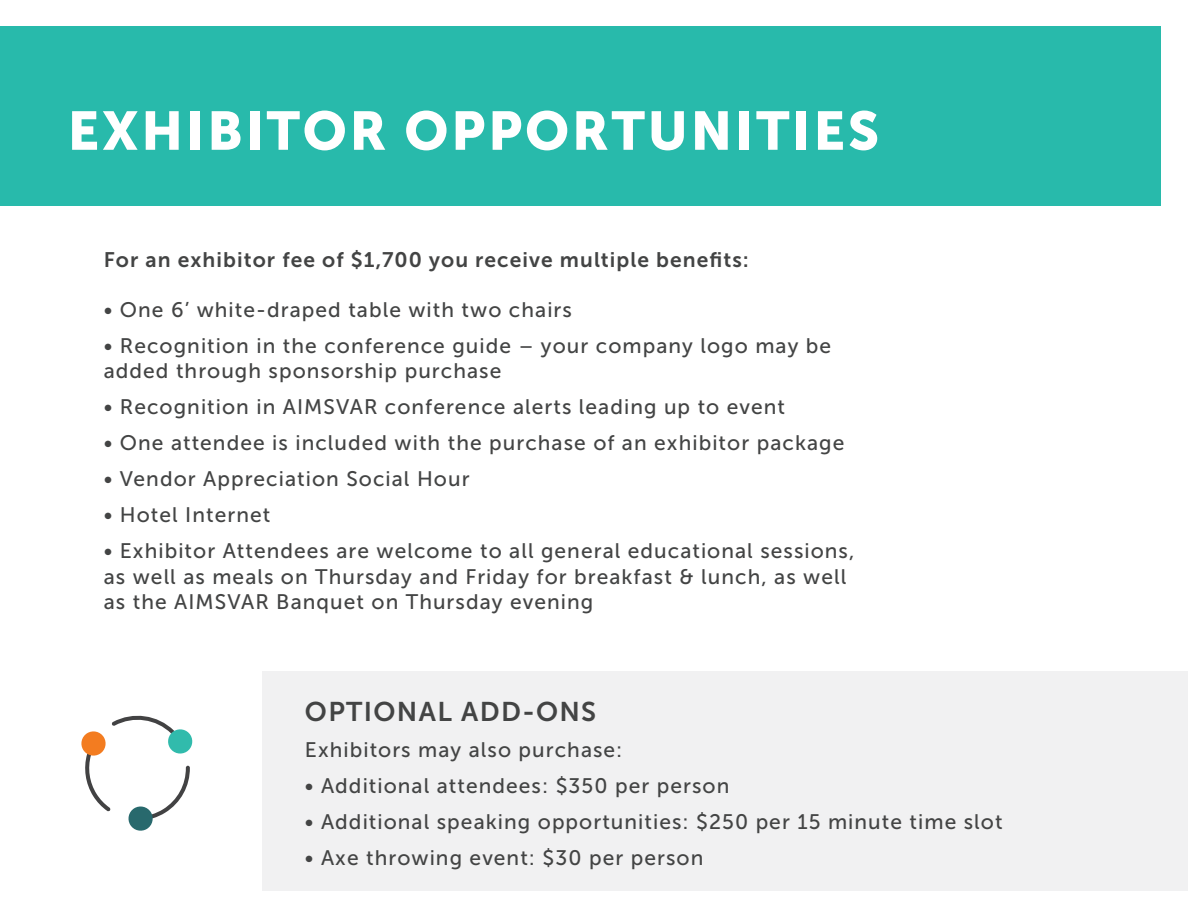
<style>
.page{position:relative;width:1188px;height:918px;background:#fff}
.page>*{position:absolute;margin:0;border:0;box-sizing:border-box;transform-origin:0 0}
.t1{font:54px "Museo Sans 900";letter-spacing:.05em;color:#fff}
.t2{font:27px "Museo Sans 700";letter-spacing:.05em;color:#434444}
.t3{font:21px/25.2px "Museo Sans 500";letter-spacing:.05em;color:#434444}
.t4{font:21px "Museo Sans 700";letter-spacing:.05em;color:#434444}
</style>
<div class="page">
<div style="left:0;top:27px;width:1161px;height:179px;background:#28baab"></div>
<div style="left:263px;top:671px;width:925px;height:220px;background:#f1f1f2"></div>
<svg style="left:81px;top:715px;width:112px;height:116px"></svg>
<h1 class="t1" style="left:68px;top:100px;width:813px">EXHIBITOR OPPORTUNITIES</h1>
<p class="t4" style="left:104px;top:248px;width:647px">For an exhibitor fee of $1,700 you receive multiple benefits:</p>
<p class="t3" style="left:104px;top:297px;width:470px">• One 6’ white-draped table with two chairs</p>
<p class="t3" style="left:104px;top:333px;width:729px">• Recognition in the conference guide – your company logo may be added through sponsorship purchase</p>
<p class="t3" style="left:104px;top:395px;width:683px">• Recognition in AIMSVAR conference alerts leading up to event</p>
<p class="t3" style="left:104px;top:431px;width:742px">• One attendee is included with the purchase of an exhibitor package</p>
<p class="t3" style="left:104px;top:467px;width:367px">• Vendor Appreciation Social Hour</p>
<p class="t3" style="left:104px;top:503px;width:168px">• Hotel Internet</p>
<p class="t3" style="left:104px;top:539px;width:752px">• Exhibitor Attendees are welcome to all general educational sessions, as well as meals on Thursday and Friday for breakfast &amp; lunch, as well as the AIMSVAR Banquet on Thursday evening</p>
<p class="t2" style="left:305px;top:697px;width:293px">OPTIONAL ADD-ONS</p>
<p class="t3" style="left:305px;top:738px;width:319px">Exhibitors may also purchase:</p>
<p class="t3" style="left:305px;top:774px;width:426px">• Additional attendees: $350 per person</p>
<p class="t3" style="left:305px;top:810px;width:699px">• Additional speaking opportunities: $250 per 15 minute time slot</p>
<p class="t3" style="left:305px;top:846px;width:400px">• Axe throwing event: $30 per person</p>
</div>
